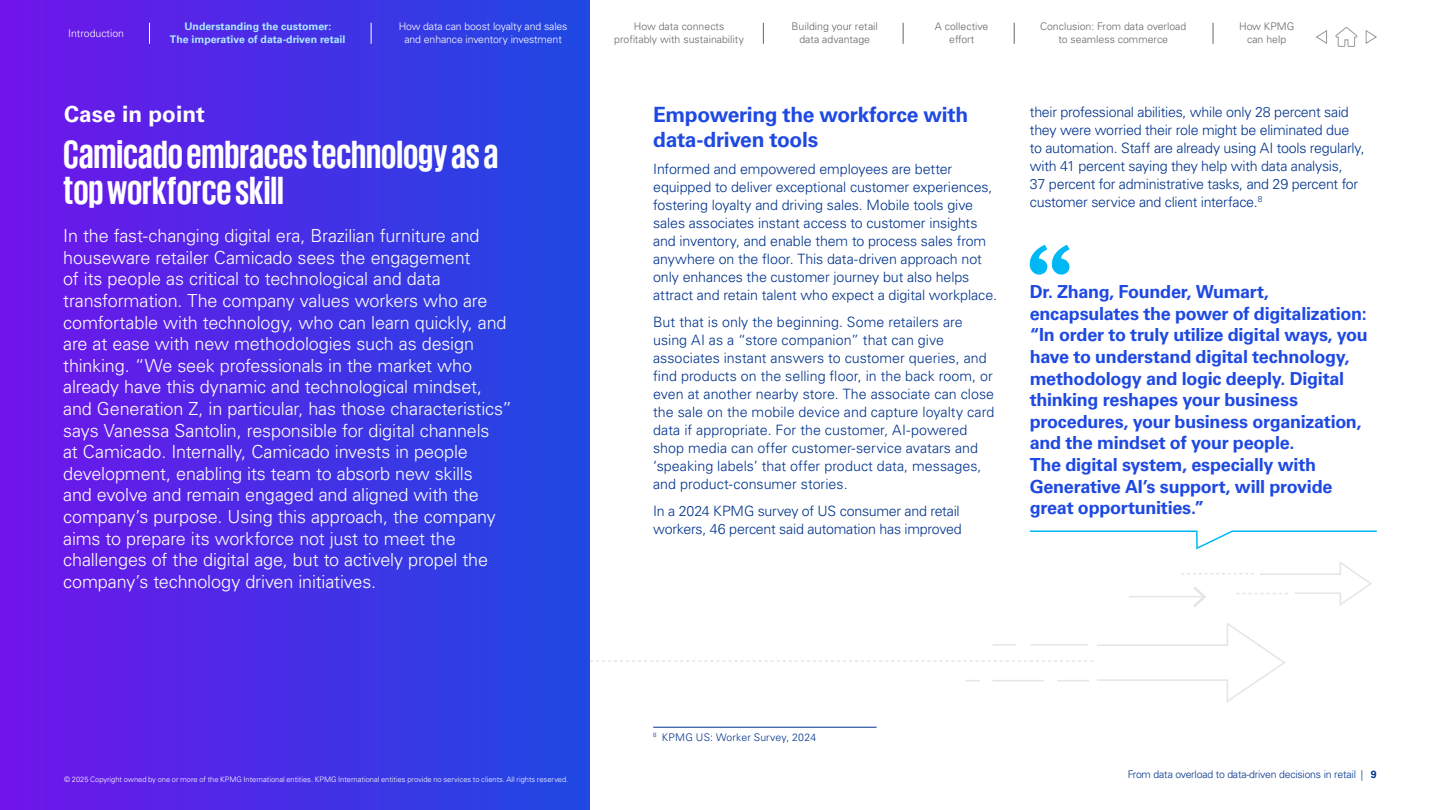
<style>
.page{position:relative;width:1440px;height:810px;background:#fff}
.page>*{position:absolute;margin:0;border:0;box-sizing:border-box;transform-origin:0 0}
.t1{font:700 40.5px/36px "KPMG";color:#fff}
.t2{font:700 22.5px "Univers LT Std";letter-spacing:.005em;color:#fff}
.t3{font:700 21px/25.2px "Univers LT Std";letter-spacing:-.015em;color:#1e49e2}
.t4{font:300 18px/21.6px "Univers LT Std";letter-spacing:-.01em;color:#fff}
.t5{font:700 18px/21.6px "Univers LT Std";letter-spacing:-.015em;color:#1e49e2}
.t6{font:300 14.25px/18px "Univers LT Std";letter-spacing:-.01em;color:#00338d}
.t7{font:300 10.5px/12.6px "Univers LT Std";color:#666;text-align:center}
.t8{font:300 10.5px/12.6px "Univers LT Std";letter-spacing:-.01em;color:#fff;text-align:center}
.t9{font:700 10.5px/12.6px "Univers LT Std";color:#aceaff;text-align:center}
.t10{font:300 10.5px "Univers LT Std";letter-spacing:-.02em;color:#00338d}
.t11{font:300 10.5px "Univers LT Std";letter-spacing:.015em;color:#00338d}
.t12{font:300 7.5px "Univers LT Std";color:#fff}
.s1{font-weight:700}
</style>
<div class="page">
<div style="left:0;top:0;width:590px;height:810px;background:linear-gradient(to right,#7014ea,#1e49e2)"></div>
<svg style="left:1212px;top:23px;width:1px;height:21px"></svg>
<svg style="left:1014px;top:23px;width:1px;height:21px"></svg>
<svg style="left:903px;top:23px;width:1px;height:21px"></svg>
<hr style="left:653px;top:727px;width:223px;height:1px;background:#00338d">
<hr style="left:1129px;top:596px;width:74px;height:1px;background:#e5e5e5">
<svg style="left:1181px;top:562px;width:191px;height:45px"></svg>
<svg style="left:590px;top:623px;width:696px;height:79px"></svg>
<svg style="left:371px;top:23px;width:1px;height:21px"></svg>
<svg style="left:149px;top:23px;width:1px;height:21px"></svg>
<svg style="left:1029px;top:530px;width:348px;height:20px"></svg>
<svg style="left:1029px;top:245px;width:40px;height:30px"></svg>
<svg style="left:1335px;top:27px;width:22px;height:20px"></svg>
<svg style="left:1365px;top:30px;width:12px;height:14px"></svg>
<svg style="left:1316px;top:30px;width:11px;height:14px"></svg>
<p class="t8" style="left:68px;top:27px;width:58px">Introduction</p>
<p class="t9" style="left:170px;top:20px;width:177px">Understanding the customer:<br>The imperative of data-driven retail</p>
<p class="t2" style="left:64px;top:101px;width:142px">Case in point</p>
<p class="t8" style="left:399px;top:20px;width:170px">How data can boost loyalty and sales and enhance inventory investment</p>
<h1 class="t1" style="left:63px;top:135px;width:437px">Camicado embraces technology as a top workforce skill</h1>
<p class="t4" style="left:63px;top:225px;width:450px">In the fast-changing digital era, Brazilian furniture and houseware retailer Camicado sees the engagement<br>of its people as critical to technological and data transformation. The company values workers who are comfortable with technology, who can learn quickly, and are at ease with new methodologies such as design thinking. “We seek professionals in the market who already have this dynamic and technological mindset, and Generation Z, in particular, has those characteristics” says Vanessa Santolin, responsible for digital channels<br>at Camicado. Internally, Camicado invests in people development, enabling its team to absorb new skills<br>and evolve and remain engaged and aligned with the company’s purpose. Using this approach, the company aims to prepare its workforce not just to meet the challenges of the digital age, but to actively propel the company’s technology driven initiatives.</p>
<p class="t7" style="left:614px;top:20px;width:131px">How data connects profitably with sustainability</p>
<p class="t7" style="left:1040px;top:20px;width:148px">Conclusion: From data overload to seamless commerce</p>
<p class="t7" style="left:1239px;top:20px;width:57px">How KPMG can help</p>
<p class="t7" style="left:791px;top:20px;width:88px">Building your retail data advantage</p>
<p class="t7" style="left:935px;top:20px;width:55px">A collective effort</p>
<h3 class="t3" style="left:653px;top:102px;width:317px">Empowering the workforce with data-driven tools</h3>
<p class="t6" style="left:653px;top:160px;width:345px">Informed and empowered employees are better equipped to deliver exceptional customer experiences, fostering loyalty and driving sales. Mobile tools give sales associates instant access to customer insights and inventory, and enable them to process sales from anywhere on the floor. This data-driven approach not only enhances the customer journey but also helps attract and retain talent who expect a digital workplace.</p>
<p class="t6" style="left:653px;top:313px;width:343px">But that is only the beginning. Some retailers are using AI as a “store companion” that can give associates instant answers to customer queries, and find products on the selling floor, in the back room, or even at another nearby store. The associate can close the sale on the mobile device and capture loyalty card data if appropriate. For the customer, AI-powered shop media can offer customer-service avatars and ‘speaking labels’ that offer product data, messages, and product-consumer stories.</p>
<p class="t6" style="left:653px;top:502px;width:310px">In a 2024 KPMG survey of US consumer and retail workers, 46 percent said automation has improved</p>
<p class="t6" style="left:1030px;top:103px;width:336px">their professional abilities, while only 28 percent said they were worried their role might be eliminated due to automation. Staff are already using AI tools regularly, with 41 percent saying they help with data analysis,<br>37 percent for administrative tasks, and 29 percent for customer service and client interface.<sup>8</sup></p>
<p class="t5" style="left:1029px;top:281px;width:340px">Dr. Zhang, Founder, Wumart, encapsulates the power of digitalization: “In order to truly utilize digital ways, you have to understand digital technology, methodology and logic deeply. Digital thinking reshapes your business procedures, your business organization, and the mindset of your people.<br>The digital system, especially with Generative AI’s support, will provide great opportunities.”</p>
<p class="t12" style="left:64px;top:775px;width:506px">© 2025 Copyright owned by one or more of the KPMG International entities. KPMG International entities provide no services to clients. All rights reserved.</p>
<p class="t11" style="left:653px;top:731px;width:165px"><sup>8</sup> KPMG US: Worker Survey, 2024</p>
<p class="t10" style="left:1127px;top:768px;width:250px">From data overload to data-driven decisions in retail | <span class="s1">9</span></p>
</div>
